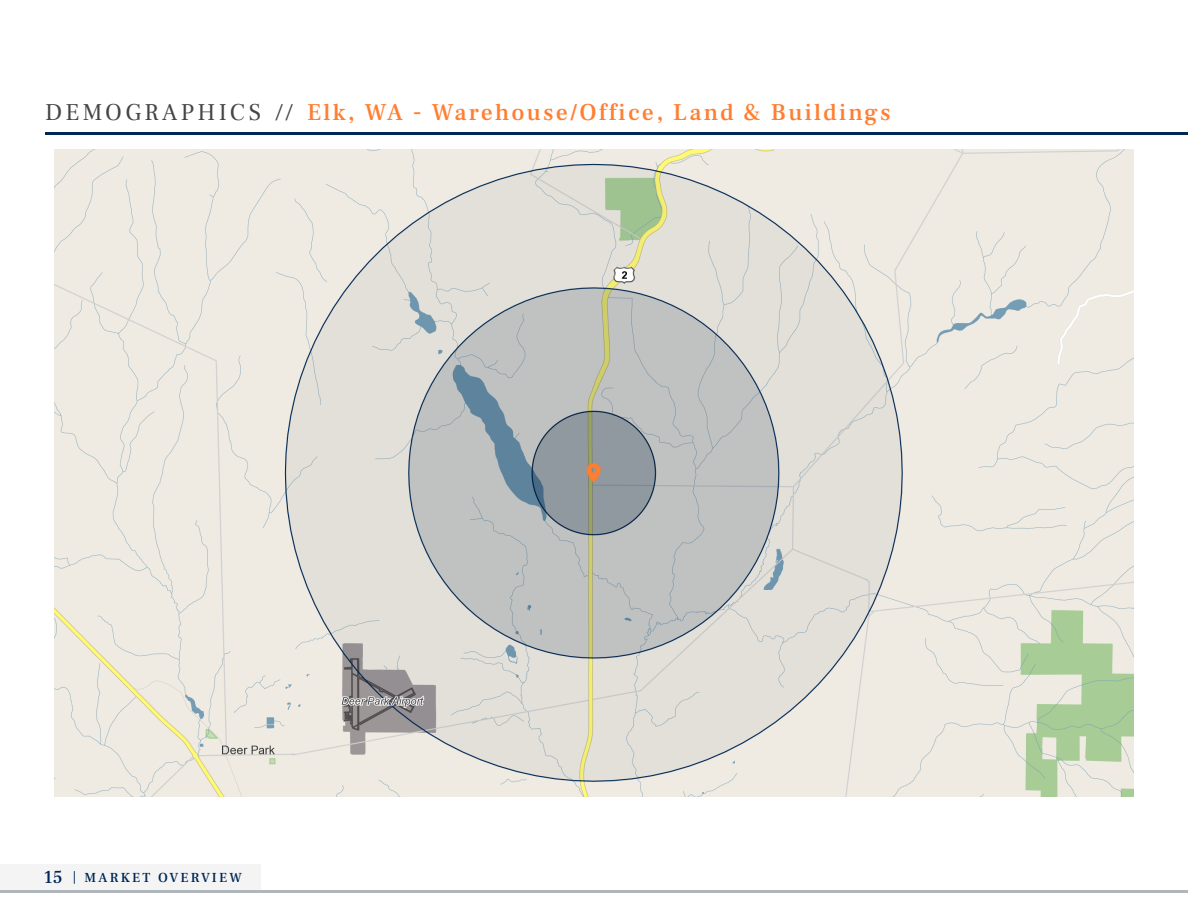
<style>
.page{position:relative;width:1188px;height:918px;background:#fff}
.page>*{position:absolute;margin:0;border:0;box-sizing:border-box;transform-origin:0 0}
.t1{font:500 23.7px "Frank Ruhl Libre";letter-spacing:.095em;color:#ff7f32}
.t2{font:500 18px "Frank Ruhl Libre";color:#002855}
.t3{font:500 13.5px "Frank Ruhl Libre";letter-spacing:.165em;color:#002855}
.s1{font-weight:400;color:#454547}
.s2{font-weight:700;font-size:15.75px}
</style>
<div class="page">
<img style="left:54px;top:149px;width:1079px;height:648px">
<div style="left:0;top:864px;width:66px;height:26px;background:#f4f4f4"></div>
<div style="left:66px;top:864px;width:18px;height:26px;background:#f4f4f4"></div>
<div style="left:84px;top:864px;width:177px;height:26px;background:#f4f4f4"></div>
<hr style="left:0;top:890px;width:1188px;height:2px;background:#b0b7bc">
<hr style="left:45px;top:133px;width:1143px;height:2px;background:#002855">
<p class="t1" style="left:45px;top:98px;width:847px"><span class="s1">DEMOGRAPHICS //</span> Elk, WA - Warehouse/Office, Land &amp; Buildings</p>
<p class="t1" style="left:307px;top:98px;width:173px">606 S Main St</p>
<p class="t2" style="left:44px;top:866px;width:20px">15</p>
<p class="t3" style="left:45px;top:869px;width:198px"><span class="s2">14</span> | MARKET OVERVIEW</p>
</div>
